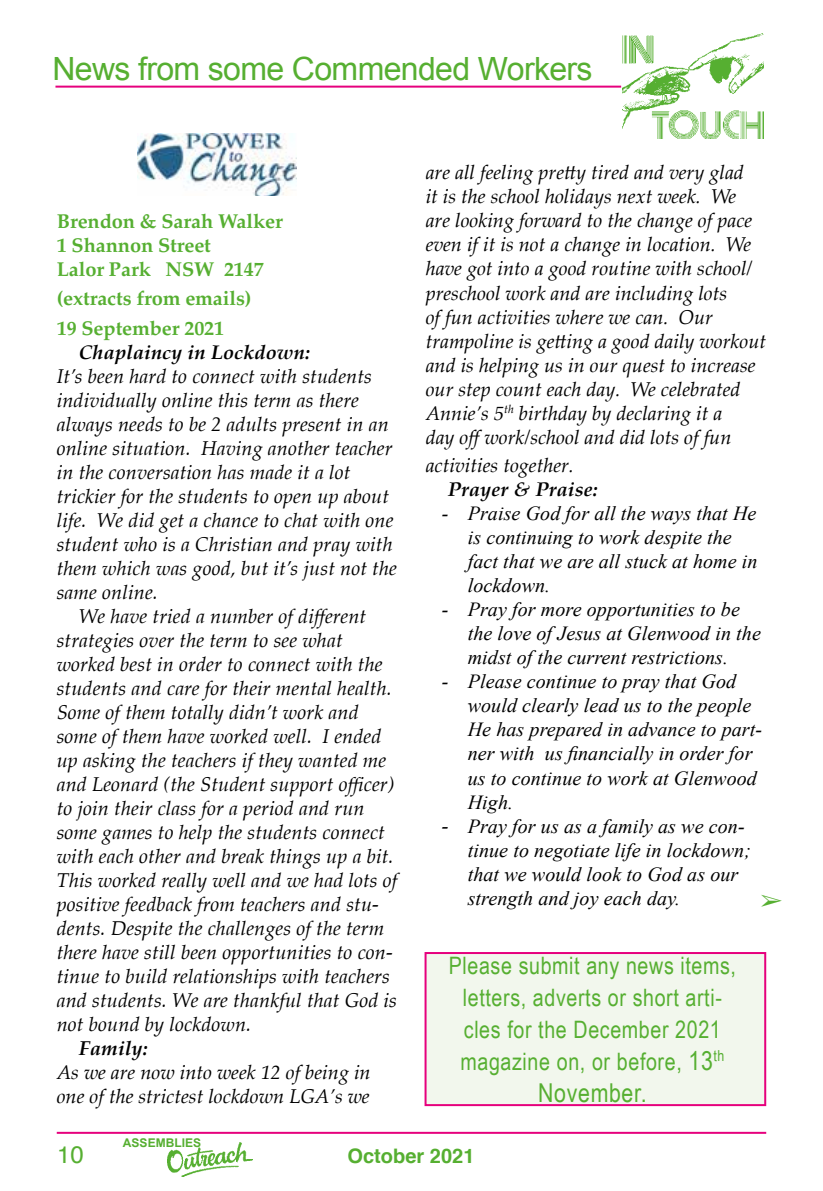
<style>
.page{position:relative;width:823px;height:1191px;background:#fff}
.page>*{position:absolute;margin:0;border:0;box-sizing:border-box;transform-origin:0 0}
.t1{font:32px "Arial";letter-spacing:-.02em;color:#56af31}
.t2{font:26px "Arial Narrow";letter-spacing:.025em;color:#56af31}
.t3{font:24px/32px "Arial Narrow";letter-spacing:.025em;color:#56af31;text-align:center}
.t4{font:24px "Helvetica";color:#56af31}
.t5{font:italic 20px "Palatino";letter-spacing:.005em;color:#000}
.t6{font:italic 20px/24px "Palatino Linotype";color:#000}
.t7{font:italic 20px/24px "Times New Roman";letter-spacing:.005em;color:#000}
.t8{font:700 20px/24px "Palatino";letter-spacing:-.005em;color:#56af31}
.t9{font:italic 700 20px "Palatino";letter-spacing:.005em;color:#000}
.t10{font:700 20px "Helvetica";color:#56af31}
.t11{font:700 12px "Arial";color:#56af31}
.s1{font-family:"Palatino"}
.s2{font-size:26px}
</style>
<div class="page">
<hr style="left:57px;top:1131px;width:708px;height:2px;background:#e6007d">
<img style="left:167px;top:1142px;width:85px;height:34px">
<hr style="left:56px;top:86px;width:563px;height:2px;background:#e6007d">
<img style="left:622px;top:34px;width:141px;height:104px">
<img style="left:137px;top:134px;width:159px;height:61px">
<div style="left:425px;top:953px;width:339px;height:152px;background:#f2f7ed"></div>
<div style="left:424px;top:952px;width:341px;height:154px;border:2px solid #e6007d"></div>
<h1 class="t1" style="left:52px;top:48px;width:541px">News from some Commended Workers</h1>
<p class="t8" style="left:57px;top:208px;width:227px">Brendon &amp; Sarah Walker<br>1 Shannon Street<br>Lalor Park NSW 2147</p>
<p class="t8" style="left:57px;top:283px;width:196px;line-height:29.6px">(extracts from emails)<br>19 September 2021</p>
<p class="t9" style="left:79px;top:335px;width:232px">Chaplaincy in Lockdown:</p>
<p class="t5" style="left:57px;top:359px;width:316px">It’s been hard to connect with students</p>
<p class="t5" style="left:57px;top:383px;width:303px">individually online this term as there</p>
<p class="t5" style="left:57px;top:407px;width:333px">always needs to be 2 adults present in an</p>
<p class="t5" style="left:57px;top:431px;width:337px">online situation. Having another teacher</p>
<p class="t5" style="left:57px;top:455px;width:295px">in the conversation has made it a lot</p>
<p class="t5" style="left:57px;top:479px;width:334px">trickier for the students to open up about</p>
<p class="t5" style="left:57px;top:503px;width:338px">life. We did get a chance to chat with one</p>
<p class="t5" style="left:57px;top:527px;width:337px">student who is a Christian and pray with</p>
<p class="t5" style="left:57px;top:551px;width:341px">them which was good, but it’s just not the</p>
<p class="t5" style="left:57px;top:575px;width:103px">same online.</p>
<p class="t5" style="left:79px;top:599px;width:289px">We have tried a number of different</p>
<p class="t5" style="left:57px;top:623px;width:287px">strategies over the term to see what</p>
<p class="t5" style="left:57px;top:647px;width:327px">worked best in order to connect with the</p>
<p class="t5" style="left:57px;top:671px;width:336px">students and care for their mental health.</p>
<p class="t5" style="left:57px;top:695px;width:303px">Some of them totally didn’t work and</p>
<p class="t5" style="left:57px;top:719px;width:326px">some of them have worked well. I ended</p>
<p class="t5" style="left:57px;top:743px;width:331px">up asking the teachers if they wanted me</p>
<p class="t5" style="left:57px;top:767px;width:339px">and Leonard (the Student support officer)</p>
<p class="t5" style="left:57px;top:791px;width:309px">to join their class for a period and run</p>
<p class="t5" style="left:57px;top:815px;width:329px">some games to help the students connect</p>
<p class="t5" style="left:57px;top:839px;width:338px">with each other and break things up a bit.</p>
<p class="t5" style="left:57px;top:863px;width:342px">This worked really well and we had lots of</p>
<p class="t5" style="left:57px;top:887px;width:323px">positive feedback from teachers and stu-</p>
<p class="t5" style="left:57px;top:911px;width:329px">dents. Despite the challenges of the term</p>
<p class="t5" style="left:57px;top:935px;width:337px">there have still been opportunities to con-</p>
<p class="t5" style="left:57px;top:959px;width:334px">tinue to build relationships with teachers</p>
<p class="t5" style="left:57px;top:983px;width:341px">and students. We are thankful that God is</p>
<p class="t5" style="left:57px;top:1007px;width:196px">not bound by lockdown.</p>
<p class="t9" style="left:79px;top:1031px;width:70px">Family:</p>
<p class="t6" style="left:57px;top:1059px;width:315px">As we are now into week 12 of being in one of the strictest lockdown LGA’s we</p>
<p class="t6" style="left:425px;top:160px;width:342px">are all feeling pretty tired and very glad<br>it is the school holidays next week. We<br>are looking forward to the change of pace even if it is not a change in location. We have got into a good routine with school/ preschool work and are including lots<br>of fun activities where we can. Our trampoline is getting a good daily workout and is helping us in our quest to increase our step count each day. We celebrated Annie’s 5<sup>th</sup> birthday by declaring it a<br>day off work/school and did lots of fun</p>
<p class="t6" style="left:425px;top:453px;width:150px">activities together.</p>
<p class="t9" style="left:447px;top:473px;width:151px">Prayer &amp; Praise:</p>
<p class="t7" style="left:467px;top:501px;width:291px;text-indent:-26px">- Praise God for all the ways that He is continuing to work despite the fact that we are all stuck at home in lockdown.</p>
<p class="t7" style="left:467px;top:597px;width:294px;text-indent:-26px">- Pray for more opportunities to be the love of Jesus at Glenwood in the midst of the current restrictions.</p>
<p class="t7" style="left:467px;top:669px;width:296px;text-indent:-26px">- Please continue to pray that God would clearly lead us to the people<br>He has prepared in advance to part&shy;ner with us financially in order for us to continue to work at Glenwood<br>High.</p>
<p class="t7" style="left:467px;top:813px;width:284px;text-indent:-26px"><span class="s1">-</span> Pray for us as a family as we con&shy;tinue to negotiate life in lockdown; that we would look to God as our strength and joy each day.</p>
<p class="t3" style="left:448px;top:948px;width:288px">Please submit any news items, letters, adverts or short arti&shy;cles for the December 2021 magazine on, or before, <span class="s2">13</span><sup>th</sup></p>
<h2 class="t2" style="left:538px;top:1073px;width:110px">November.</h2>
<p class="t11" style="left:123px;top:1135px;width:80px">ASSEMBLIES</p>
<p class="t4" style="left:57px;top:1135px;width:28px">10</p>
<p class="t10" style="left:347px;top:1139px;width:128px">October 2021</p>
</div>
